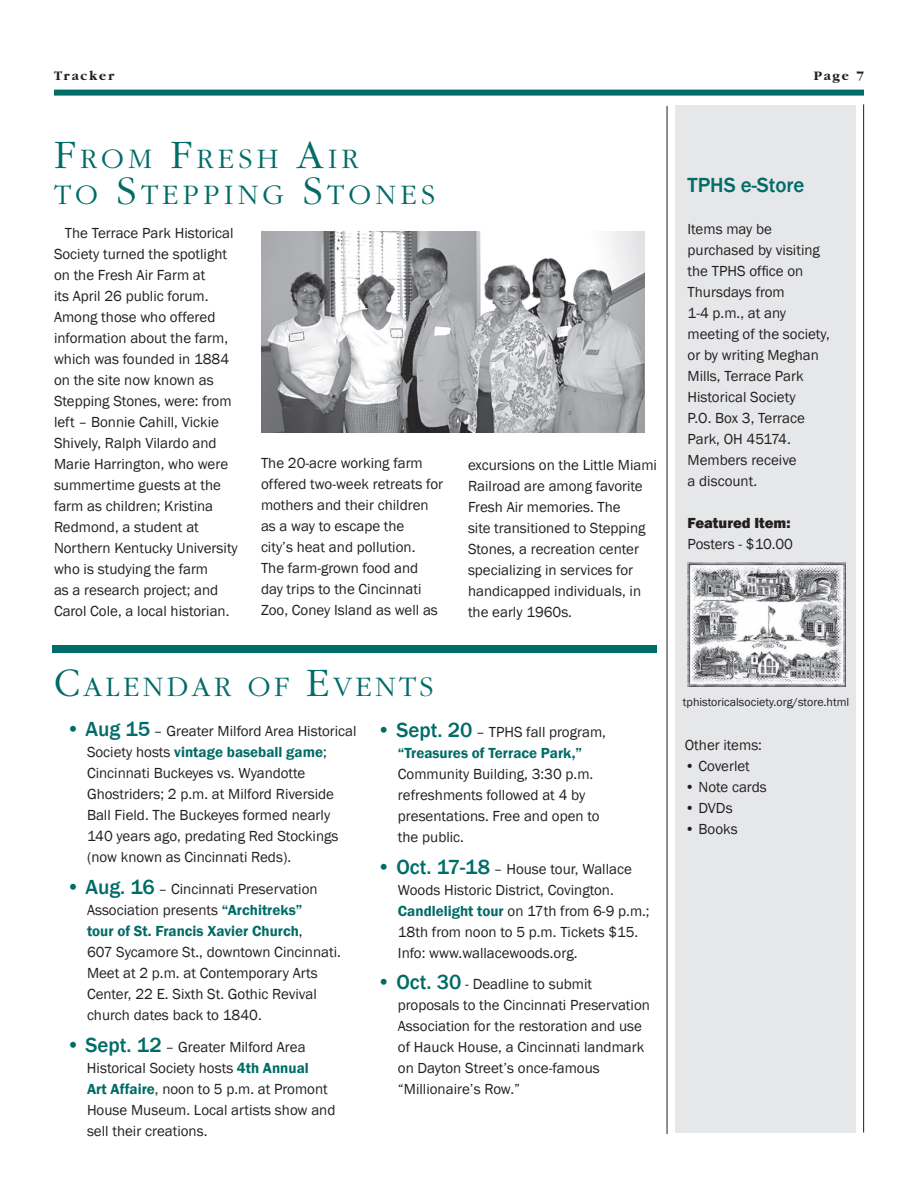
<style>
.page{position:relative;width:918px;height:1188px;background:#fff}
.page>*{position:absolute;margin:0;border:0;box-sizing:border-box;transform-origin:0 0}
.t1{font:300 29.4px/36px "Garamond";letter-spacing:.145em;color:#006c67}
.t2{font:300 29.4px "Garamond";letter-spacing:.115em;color:#006c67}
.t3{font:500 21px "Franklin Gothic";color:#006c67}
.t4{font:15px/21px "Franklin Gothic";color:#231f20}
.t5{font:600 15px/21px "Franklin Gothic";color:#006c67;text-align:center}
.t6{font:800 15px "Franklin Gothic";color:#231f20}
.t7{font:700 13.5px "Garamond";letter-spacing:.14em;color:#231f20}
.t8{font:12px "Franklin Gothic";color:#231f20}
.s1{font-size:42px}
.s2{font-weight:500;font-size:21px}
.s3{font-weight:400;color:#231f20}
.s4{font-weight:500;font-size:21px;color:#006c67}
.s5{font-weight:600;color:#006c67}
</style>
<div class="page">
<div style="left:54px;top:90px;width:810px;height:6px;background:#006c67"></div>
<div style="left:675px;top:105px;width:181px;height:1027px;background:#e6e7e9"></div>
<hr style="left:667px;top:106px;width:1px;height:1028px;background:#231f20">
<hr style="left:863px;top:104px;width:1px;height:1028px;background:#231f20">
<img style="left:261px;top:232px;width:384px;height:201px">
<div style="left:52px;top:645px;width:605px;height:7px;background:#006c67"></div>
<img style="left:687px;top:562px;width:159px;height:124px">
<p class="t7" style="left:54px;top:71px;width:62px">Tracker</p>
<p class="t7" style="left:814px;top:71px;width:52px">Page 7</p>
<h1 class="t1" style="left:54px;top:143px;width:383px"><span class="s1">F</span>ROM <span class="s1">F</span>RESH <span class="s1">A</span>IR<br>TO <span class="s1">S</span>TEPPING <span class="s1">S</span>TONES</h1>
<p class="t4" style="left:54px;top:222px;width:185px;text-indent:11px">The Terrace Park Historical<br>Society turned the spotlight on the Fresh Air Farm at<br>its April 26 public forum.<br>Among those who offered information about the farm, which was founded in 1884 on the site now known as<br>Stepping Stones, were: from left – Bonnie Cahill, Vickie<br>Shively, Ralph Vilardo and<br>Marie Harrington, who were summertime guests at the farm as children; Kristina<br>Redmond, a student at<br>Northern Kentucky University who is studying the farm<br>as a research project; and<br>Carol Cole, a local historian.</p>
<p class="t4" style="left:261px;top:453px;width:184px">The 20-acre working farm offered two-week retreats for mothers and their children as a way to escape the<br>city’s heat and pollution.<br>The farm-grown food and day trips to the Cincinnati<br>Zoo, Coney Island as well as</p>
<p class="t4" style="left:468px;top:454px;width:191px">excursions on the Little Miami<br>Railroad are among favorite<br>Fresh Air memories. The<br>site transitioned to Stepping<br>Stones, a recreation center specializing in services for handicapped individuals, in the early 1960s.</p>
<h1 class="t2" style="left:54px;top:675px;width:381px"><span class="s1">C</span>ALENDAR OF <span class="s1">E</span>VENTS</h1>
<p class="t5" style="left:377px;top:721px;width:231px"><span class="s2">• Sept. 20</span> <span class="s3">– TPHS fall program, </span>“Treasures of Terrace Park,”</p>
<p class="t4" style="left:398px;top:763px;width:203px">Community Building, 3:30 p.m. refreshments followed at 4 by presentations. Free and open to the public.</p>
<p class="t4" style="left:398px;top:858px;width:253px;text-indent:-21px"><span class="s4">• Oct. 17-18</span> – House tour, Wallace Woods Historic District, Covington.<br><span class="s5">Candlelight tour</span> on 17th from 6-9 p.m.; 18th from noon to 5 p.m. Tickets $15.<br>Info: www.wallacewoods.org.</p>
<p class="t4" style="left:398px;top:974px;width:254px;text-indent:-21px"><span class="s4">• Oct. 30</span> - Deadline to submit proposals to the Cincinnati Preservation Association for the restoration and use of Hauck House, a Cincinnati landmark on Dayton Street’s once-famous “Millionaire’s Row.”</p>
<p class="t4" style="left:87px;top:721px;width:271px;text-indent:-21px"><span class="s4">• Aug 15</span> – Greater Milford Area Historical Society hosts <span class="s5">vintage baseball game</span>; Cincinnati Buckeyes vs. Wyandotte Ghostriders; 2 p.m. at Milford Riverside Ball Field. The Buckeyes formed nearly 140 years ago, predating Red Stockings (now known as Cincinnati Reds).</p>
<p class="t4" style="left:87px;top:878px;width:255px;text-indent:-21px"><span class="s4">• Aug. 16</span> – Cincinnati Preservation Association presents <span class="s5">“Architreks”<br>tour of St. Francis Xavier Church</span>,<br>607 Sycamore St., downtown Cincinnati.<br>Meet at 2 p.m. at Contemporary Arts Center, 22 E. Sixth St. Gothic Revival church dates back to 1840.</p>
<p class="t4" style="left:87px;top:1036px;width:250px;text-indent:-21px"><span class="s4">• Sept. 12</span> – Greater Milford Area<br>Historical Society hosts <span class="s5">4th Annual<br>Art Affaire</span>, noon to 5 p.m. at Promont<br>House Museum. Local artists show and sell their creations.</p>
<h2 class="t3" style="left:688px;top:173px;width:118px">TPHS e-Store</h2>
<p class="t4" style="left:688px;top:218px;width:144px">Items may be purchased by visiting the TPHS office on<br>Thursdays from<br>1-4 p.m., at any meeting of the society, or by writing Meghan<br>Mills, Terrace Park<br>Historical Society<br>P.O. Box 3, Terrace<br>Park, OH 45174.<br>Members receive<br>a discount.</p>
<p class="t6" style="left:688px;top:514px;width:105px">Featured Item:</p>
<p class="t4" style="left:688px;top:533px;width:107px">Posters - $10.00</p>
<p class="t8" style="left:683px;top:695px;width:168px">tphistoricalsociety.org/store.html</p>
<p class="t4" style="left:685px;top:734px;width:79px">Other items:</p>
<p class="t4" style="left:685px;top:755px;width:67px">• Coverlet</p>
<p class="t4" style="left:685px;top:776px;width:83px">• Note cards</p>
<p class="t4" style="left:685px;top:797px;width:49px">• DVDs</p>
<p class="t4" style="left:685px;top:818px;width:54px">• Books</p>
</div>
